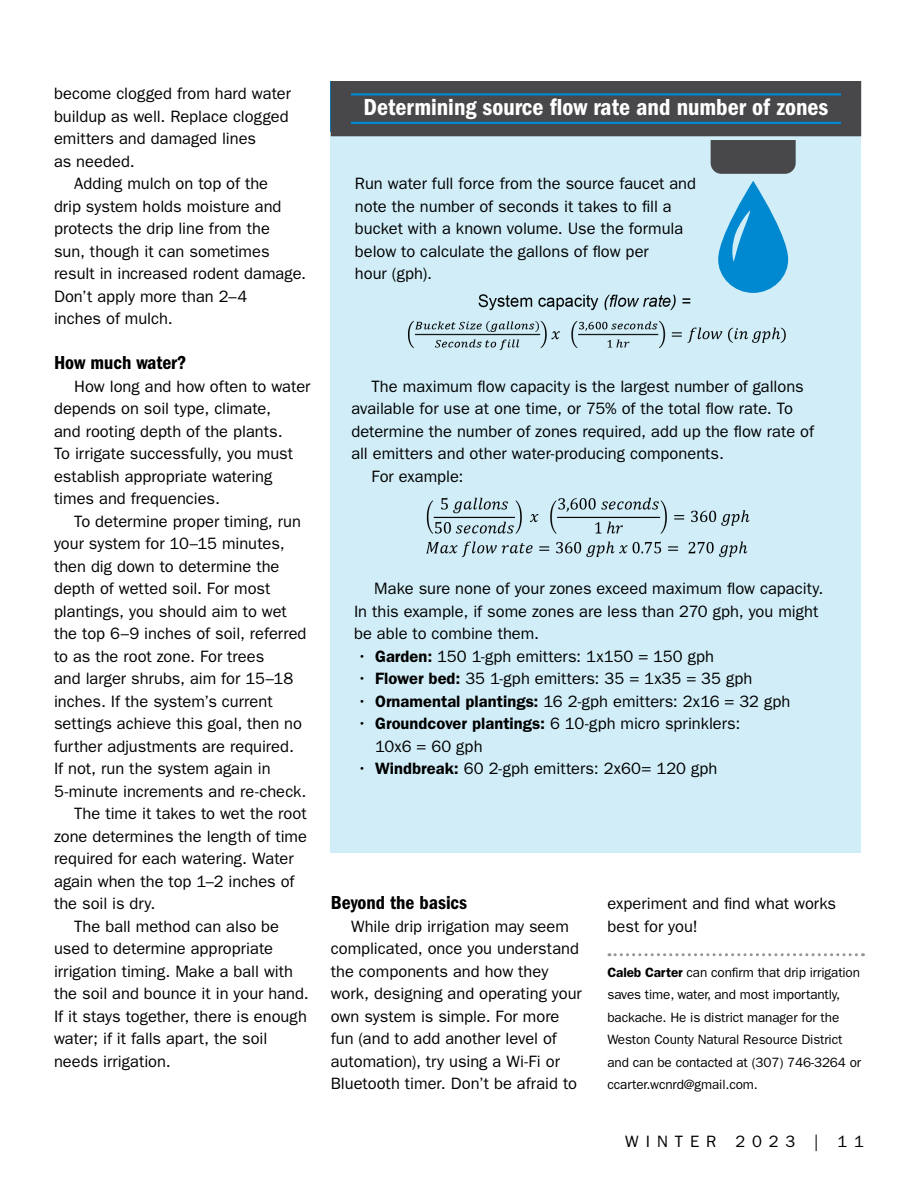
<style>
.page{position:relative;width:918px;height:1188px;background:#fff}
.page>*{position:absolute;margin:0;border:0;box-sizing:border-box;transform-origin:0 0}
.sidebar_title{font:24px "ITC Franklin Gothic Std Dm Cd";color:#fff}
.t1{font:19.5px "ITC Franklin Gothic Std Dm Cd";color:#000}
.text{font:16.5px/22.5px "ITC Franklin Gothic Std";color:#000}
.text_no_indent{font:16.5px/22.5px "ITC Franklin Gothic Std";color:#000}
.text-2{font:16.5px "ITC Franklin Gothic Std";letter-spacing:.42em;color:#000}
.author{font:13.5px/22.5px "ITC Franklin Gothic Std";letter-spacing:-.01em;color:#000}
.s1{font-weight:600}
</style>
<div class="page">
<div style="left:331px;top:81px;width:530px;height:771px;background:#d1eef8"></div>
<svg style="left:609px;top:953px;width:254px;height:3px"></svg>
<svg style="left:718px;top:181px;width:71px;height:112px"></svg>
<svg style="left:331px;top:81px;width:530px;height:93px"></svg>
<img style="left:478px;top:294px;width:213px;height:11px">
<img style="left:408px;top:305px;width:378px;height:46px">
<img style="left:426px;top:497px;width:324px;height:61px">
<p class="text" style="left:54px;top:82px;width:239px">become clogged from hard water buildup as well. Replace clogged emitters and damaged lines<br>as needed.</p>
<p class="text" style="left:54px;top:172px;width:254px;text-indent:20px">Adding mulch on top of the<br>drip system holds moisture and protects the drip line from the<br>sun, though it can sometimes result in increased rodent damage.<br>Don’t apply more than 2–4<br>inches of mulch.</p>
<h2 class="t1" style="left:54px;top:351px;width:134px">How much water?</h2>
<p class="text" style="left:54px;top:375px;width:258px;text-indent:20px">How long and how often to water depends on soil type, climate,<br>and rooting depth of the plants.<br>To irrigate successfully, you must establish appropriate watering times and frequencies.</p>
<p class="text" style="left:54px;top:510px;width:254px;text-indent:20px">To determine proper timing, run your system for 10–15 minutes, then dig down to determine the depth of wetted soil. For most plantings, you should aim to wet the top 6–9 inches of soil, referred to as the root zone. For trees<br>and larger shrubs, aim for 15–18 inches. If the system’s current settings achieve this goal, then no further adjustments are required.<br>If not, run the system again in<br>5-minute increments and re-check.</p>
<p class="text" style="left:54px;top:802px;width:255px;text-indent:20px">The time it takes to wet the root zone determines the length of time required for each watering. Water again when the top 1–2 inches of the soil is dry.</p>
<p class="text" style="left:54px;top:915px;width:256px;text-indent:20px">The ball method can also be used to determine appropriate irrigation timing. Make a ball with the soil and bounce it in your hand.<br>If it stays together, there is enough water; if it falls apart, the soil needs irrigation.</p>
<p class="sidebar_title" style="left:364px;top:94px;width:466px">Determining source flow rate and number of zones</p>
<p class="text_no_indent" style="left:355px;top:172px;width:343px">Run water full force from the source faucet and note the number of seconds it takes to fill a bucket with a known volume. Use the formula below to calculate the gallons of flow per<br>hour (gph).</p>
<p class="text" style="left:351px;top:375px;width:464px;text-indent:20px">The maximum flow capacity is the largest number of gallons available for use at one time, or 75% of the total flow rate. To determine the number of zones required, add up the flow rate of all emitters and other water-producing components.</p>
<p class="text" style="left:372px;top:465px;width:93px">For example:</p>
<p class="text" style="left:354px;top:577px;width:471px;text-indent:20px">Make sure none of your zones exceed maximum flow capacity.<br>In this example, if some zones are less than 270 gph, you might be able to combine them.</p>
<p class="text" style="left:357px;top:645px;width:358px">• <span class="s1">Garden:</span> 150 1-gph emitters: 1x150 = 150 gph</p>
<p class="text" style="left:357px;top:667px;width:397px">• <span class="s1">Flower bed:</span> 35 1-gph emitters: 35 = 1x35 = 35 gph</p>
<p class="text" style="left:357px;top:690px;width:435px">• <span class="s1">Ornamental plantings:</span> 16 2-gph emitters: 2x16 = 32 gph</p>
<p class="text" style="left:375px;top:712px;width:367px;text-indent:-18px">• <span class="s1">Groundcover plantings:</span> 6 10-gph micro sprinklers:<br>10x6 = 60 gph</p>
<p class="text" style="left:357px;top:757px;width:362px">• <span class="s1">Windbreak:</span> 60 2-gph emitters: 2x60= 120 gph</p>
<h2 class="t1" style="left:331px;top:891px;width:138px">Beyond the basics</h2>
<p class="text" style="left:331px;top:915px;width:253px;text-indent:20px">While drip irrigation may seem complicated, once you understand the components and how they work, designing and operating your own system is simple. For more fun (and to add another level of automation), try using a Wi-Fi or<br>Bluetooth timer. Don’t be afraid to</p>
<p class="text" style="left:608px;top:892px;width:230px">experiment and find what works best for you!</p>
<p class="author" style="left:608px;top:961px;width:255px"><span class="s1">Caleb Carter</span> can confirm that drip irrigation saves time, water, and most importantly, backache. He is district manager for the Weston County Natural Resource District and can be contacted at (307) 746-3264 or ccarter.wcnrd@gmail.com.</p>
<p class="text-2" style="left:625px;top:1132px;width:240px">WINTER 2023 | 11</p>
</div>
